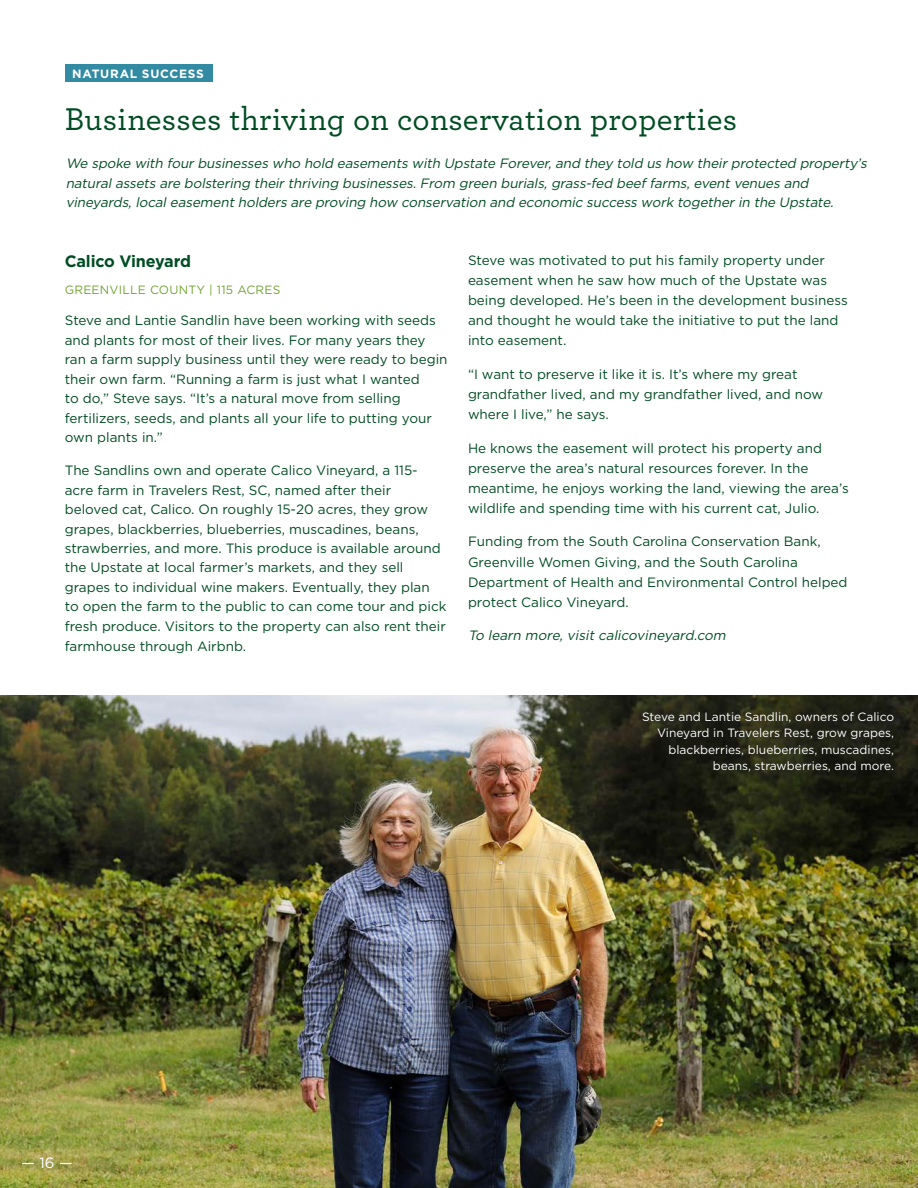
<style>
.page{position:relative;width:918px;height:1188px;background:#fff}
.page>*{position:absolute;margin:0;border:0;box-sizing:border-box;transform-origin:0 0}
.t1{font:500 33px "Archer";letter-spacing:.01em;color:#004c23}
.t2{font:700 16.5px "Gotham HTF";letter-spacing:-.01em;color:#004c23}
.t3{font:15px "Gotham HTF";color:#fff}
.t4{font:13.5px/20.1px "Gotham HTF";color:#004c23}
.t5{font:italic 13.5px/19.5px "Gotham HTF";color:#004c23}
.t6{font:12px/16.5px "Gotham HTF";color:#fff;text-align:right}
.t7{font:12px "Gotham HTF";letter-spacing:.02em;color:#73a432}
.body{font:700 12px "Gotham HTF";letter-spacing:.06em;color:#fff}
</style>
<div class="page">
<img style="left:0;top:696px;width:918px;height:492px">
<div style="left:66px;top:65px;width:147px;height:17px;background:#328ba3"></div>
<div style="left:629px;top:698px;width:278px;height:87px;background:#231f20;opacity:.76"></div>
<p class="body" style="left:72px;top:66px;width:133px">NATURAL SUCCESS</p>
<p class="t1" style="left:65px;top:95px;width:674px">Businesses thriving on conservation properties</p>
<p class="t5" style="left:66px;top:154px;width:805px">We spoke with four businesses who hold easements with Upstate Forever, and they told us how their protected property’s natural assets are bolstering their thriving businesses. From green burials, grass-fed beef farms, event venues and vineyards, local easement holders are proving how conservation and economic success work together in the Upstate.</p>
<p class="t2" style="left:65px;top:252px;width:128px">Calico Vineyard</p>
<p class="t7" style="left:65px;top:283px;width:217px">GREENVILLE COUNTY | 115 ACRES</p>
<p class="t4" style="left:65px;top:310px;width:384px;line-height:19.5px">Steve and Lantie Sandlin have been working with seeds and plants for most of their lives. For many years they ran a farm supply business until they were ready to begin their own farm. “Running a farm is just what I wanted<br>to do,” Steve says. “It’s a natural move from selling fertilizers, seeds, and plants all your life to putting your own plants in.”</p>
<p class="t4" style="left:65px;top:460px;width:383px;line-height:19.6px">The Sandlins own and operate Calico Vineyard, a 115- acre farm in Travelers Rest, SC, named after their beloved cat, Calico. On roughly 15-20 acres, they grow grapes, blackberries, blueberries, muscadines, beans, strawberries, and more. This produce is available around the Upstate at local farmer’s markets, and they sell grapes to individual wine makers. Eventually, they plan to open the farm to the public to can come tour and pick fresh produce. Visitors to the property can also rent their farmhouse through Airbnb.</p>
<p class="t4" style="left:468px;top:250px;width:381px">Steve was motivated to put his family property under easement when he saw how much of the Upstate was being developed. He’s been in the development business and thought he would take the initiative to put the land into easement.</p>
<p class="t4" style="left:468px;top:364px;width:357px">“I want to preserve it like it is. It’s where my great grandfather lived, and my grandfather lived, and now where I live,” he says.</p>
<p class="t4" style="left:468px;top:437px;width:382px">He knows the easement will protect his property and preserve the area’s natural resources forever. In the meantime, he enjoys working the land, viewing the area’s wildlife and spending time with his current cat, Julio.</p>
<p class="t4" style="left:468px;top:531px;width:381px">Funding from the South Carolina Conservation Bank, Greenville Women Giving, and the South Carolina Department of Health and Environmental Control helped protect Calico Vineyard.</p>
<p class="t5" style="left:468px;top:626px;width:262px">To learn more, visit calicovineyard.com</p>
<p class="t6" style="left:642px;top:708px;width:254px">Steve and Lantie Sandlin, owners of Calico Vineyard in Travelers Rest, grow grapes, blackberries, blueberries, muscadines, beans, strawberries, and more.</p>
<p class="t3" style="left:22px;top:1155px;width:53px">— 16 —</p>
</div>
